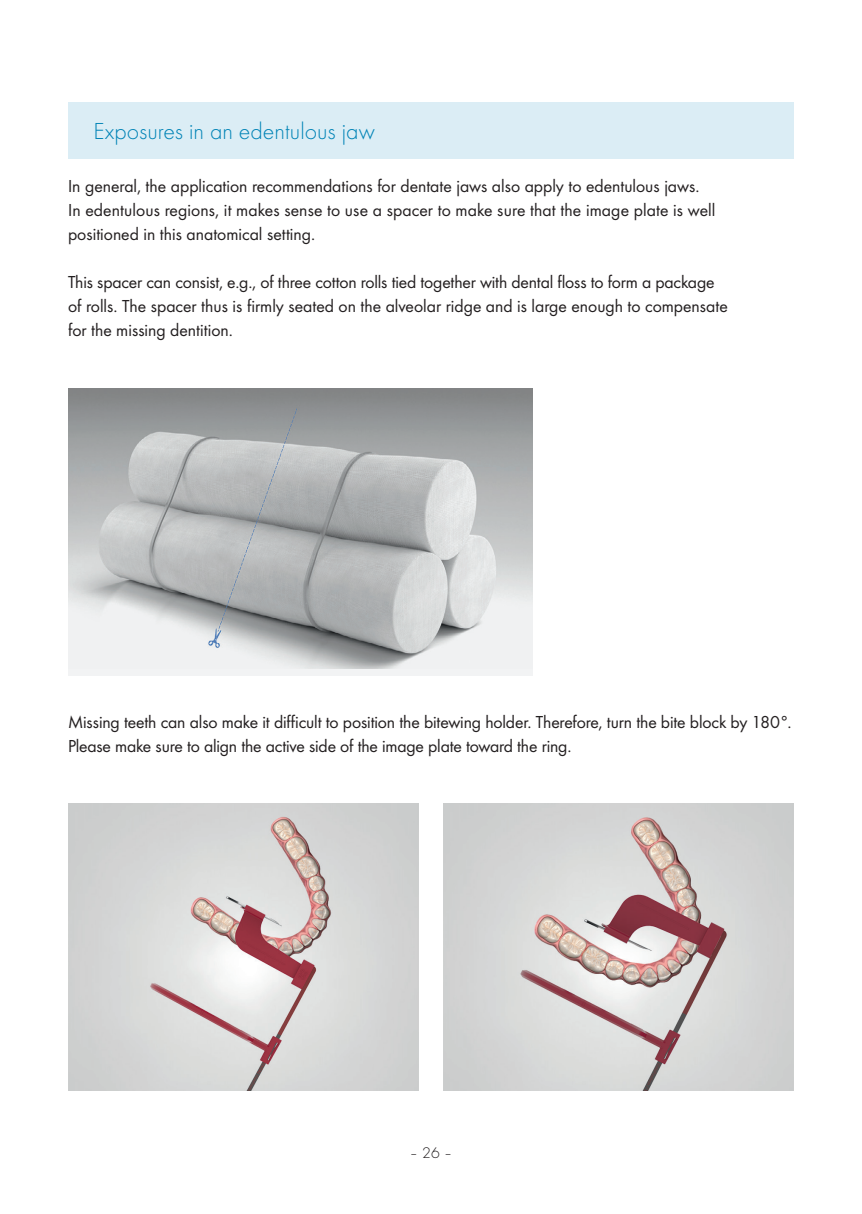
<style>
.page{position:relative;width:862px;height:1214px;background:#fff}
.page>*{position:absolute;margin:0;border:0;box-sizing:border-box;transform-origin:0 0}
.t1{font:300 24px "Futura";color:#0083b6}
.t2{font:18px/24px "Futura Boo";color:#231f20}
.t3{font:300 16px "Futura";color:#231f20}
</style>
<div class="page">
<div style="left:68px;top:102px;width:726px;height:57px;background:#dbedf5"></div>
<div style="left:68px;top:388px;width:464px;height:287px;background:#f2f3f4"></div>
<img style="left:68px;top:388px;width:464px;height:280px">
<img style="left:68px;top:803px;width:351px;height:287px">
<img style="left:443px;top:803px;width:351px;height:287px">
<h1 class="t1" style="left:94px;top:116px;width:283px">Exposures in an edentulous jaw</h1>
<p class="t2" style="left:68px;top:173px;width:649px">In general, the application recommendations for dentate jaws also apply to edentulous jaws.<br>In edentulous regions, it makes sense to use a spacer to make sure that the image plate is well positioned in this anatomical setting.</p>
<p class="t2" style="left:68px;top:269px;width:661px">This spacer can consist, e.g., of three cotton rolls tied together with dental floss to form a package of rolls. The spacer thus is firmly seated on the alveolar ridge and is large enough to compensate for the missing dentition.</p>
<p class="t2" style="left:68px;top:708px;width:725px">Missing teeth can also make it difficult to position the bitewing holder. Therefore, turn the bite block by 180°.<br>Please make sure to align the active side of the image plate toward the ring.</p>
<p class="t3" style="left:409px;top:1141px;width:45px">– 26 –</p>
</div>
